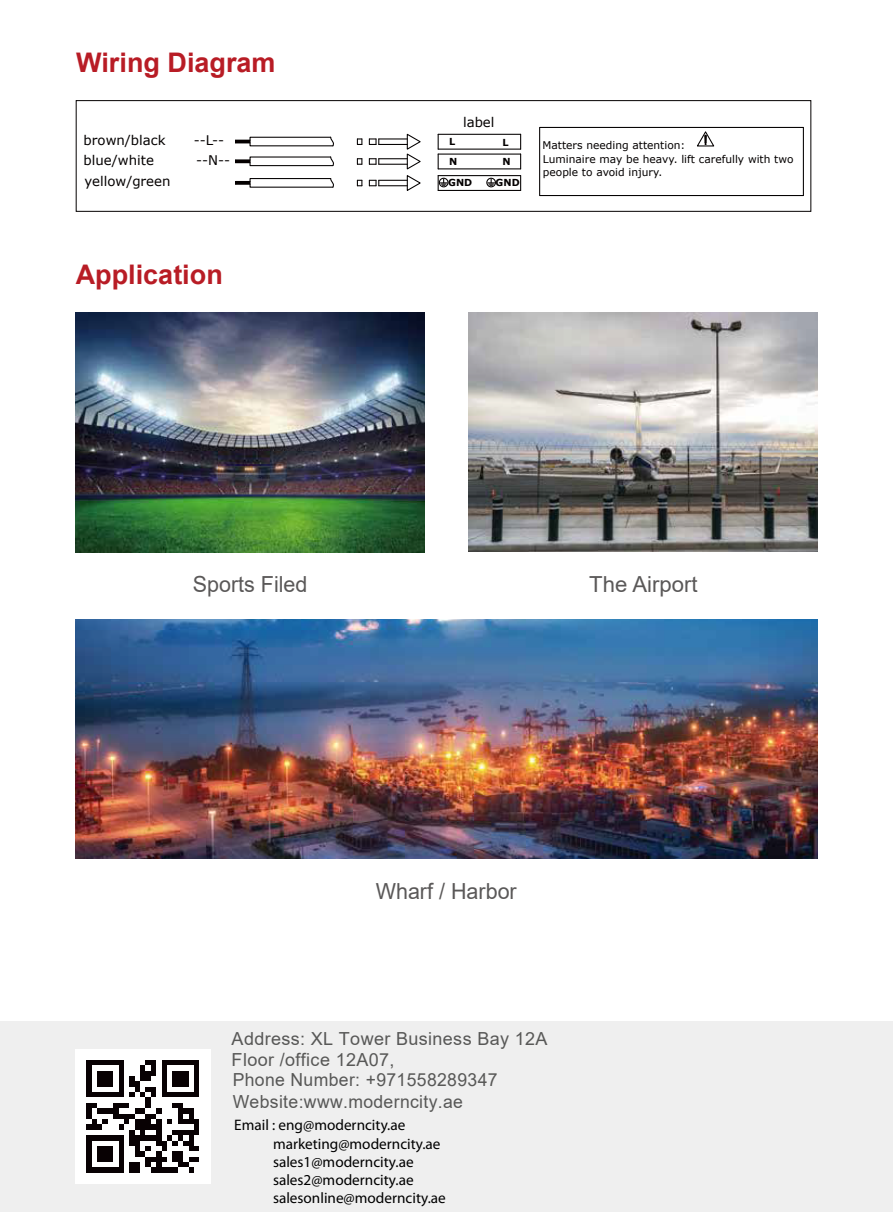
<style>
.page{position:relative;width:893px;height:1212px;background:#fff}
.page>*{position:absolute;margin:0;border:0;box-sizing:border-box;transform-origin:0 0}
.t1{font:700 27px "Arial";color:#b81c25}
.t2{font:22.2px "Arial";color:#5a5858}
.t3{font:22.05px "Arial";color:#5a5858}
.t4{font:18px/21.6px "Arial";letter-spacing:.02em;color:#585857}
.t5{font:15.15px/18.3px "Myriad Pro";color:#000}
.t6{font:13.35px "Verdana";color:#040000}
.t7{font:10.65px/13.5px "Verdana";color:#040000}
.t8{font:700 9.6px "Verdana";color:#040000}
</style>
<div class="page">
<img style="left:76px;top:620px;width:741px;height:239px">
<img style="left:76px;top:313px;width:349px;height:239px">
<img style="left:468px;top:312px;width:349px;height:240px">
<div style="left:76px;top:100px;width:735px;height:112px;border:1px solid #040000"></div>
<svg style="left:235px;top:136px;width:99px;height:11px"></svg>
<svg style="left:235px;top:156px;width:99px;height:11px"></svg>
<svg style="left:235px;top:178px;width:99px;height:10px"></svg>
<svg style="left:357px;top:138px;width:5px;height:7px"></svg>
<hr style="left:438px;top:134px;width:83px;height:1px;background:#040000">
<hr style="left:438px;top:149px;width:83px;height:1px;background:#040000">
<svg style="left:357px;top:158px;width:5px;height:7px"></svg>
<svg style="left:438px;top:134px;width:1px;height:34px"></svg>
<svg style="left:520px;top:135px;width:1px;height:33px"></svg>
<hr style="left:438px;top:154px;width:83px;height:1px;background:#040000">
<hr style="left:438px;top:168px;width:83px;height:1px;background:#040000">
<svg style="left:369px;top:133px;width:52px;height:58px"></svg>
<svg style="left:357px;top:180px;width:5px;height:6px"></svg>
<svg style="left:520px;top:176px;width:1px;height:14px"></svg>
<hr style="left:438px;top:175px;width:83px;height:1px;background:#040000">
<hr style="left:438px;top:190px;width:83px;height:1px;background:#040000">
<div style="left:439px;top:178px;width:9px;height:9px;border:1px solid #040000;border-radius:50%"></div>
<svg style="left:438px;top:176px;width:9px;height:14px"></svg>
<div style="left:486px;top:178px;width:10px;height:9px;border:1px solid #040000;border-radius:50%"></div>
<svg style="left:488px;top:179px;width:7px;height:7px"></svg>
<div style="left:539px;top:127px;width:265px;height:69px;border:1px solid #040000"></div>
<svg style="left:697px;top:131px;width:18px;height:16px"></svg>
<div style="left:0;top:1021px;width:893px;height:191px;background:#efefef"></div>
<svg style="left:76px;top:1049px;width:134px;height:135px"></svg>
<h1 class="t1" style="left:76px;top:44px;width:201px">Wiring Diagram</h1>
<p class="t6" style="left:84px;top:131px;width:84px">brown/black</p>
<p class="t6" style="left:194px;top:131px;width:32px">--L--</p>
<p class="t6" style="left:84px;top:151px;width:72px">blue/white</p>
<p class="t6" style="left:196px;top:151px;width:36px">--N--</p>
<p class="t6" style="left:84px;top:172px;width:88px">yellow/green</p>
<h1 class="t1" style="left:76px;top:256px;width:149px">Application</h1>
<p class="t6" style="left:463px;top:113px;width:33px">label</p>
<p class="t8" style="left:449px;top:134px;width:8px">L</p>
<p class="t8" style="left:502px;top:135px;width:8px">L</p>
<p class="t8" style="left:449px;top:154px;width:10px">N</p>
<p class="t8" style="left:502px;top:155px;width:10px">N</p>
<p class="t8" style="left:448px;top:176px;width:26px">GND</p>
<p class="t8" style="left:496px;top:176px;width:26px">GND</p>
<p class="t7" style="left:543px;top:138px;width:253px">Matters needing attention:<br>Luminaire may be heavy. lift carefully with two people to avoid injury.</p>
<h2 class="t2" style="left:193px;top:569px;width:116px">Sports Filed</h2>
<h3 class="t3" style="left:589px;top:569px;width:110px">The Airport</h3>
<h2 class="t2" style="left:376px;top:876px;width:143px">Wharf / Harbor</h2>
<p class="t4" style="left:232px;top:1027px;width:317px">Address: XL Tower Business Bay 12A<br>Floor /office 12A07,</p>
<p class="t4" style="left:233px;top:1069px;width:266px">Phone Number: +971558289347<br>Website:www.moderncity.ae</p>
<p class="t5" style="left:273px;top:1116px;width:174px;text-indent:-39px">Email : eng@moderncity.ae marketing@moderncity.ae sales1@moderncity.ae sales2@moderncity.ae salesonline@moderncity.ae</p>
</div>
